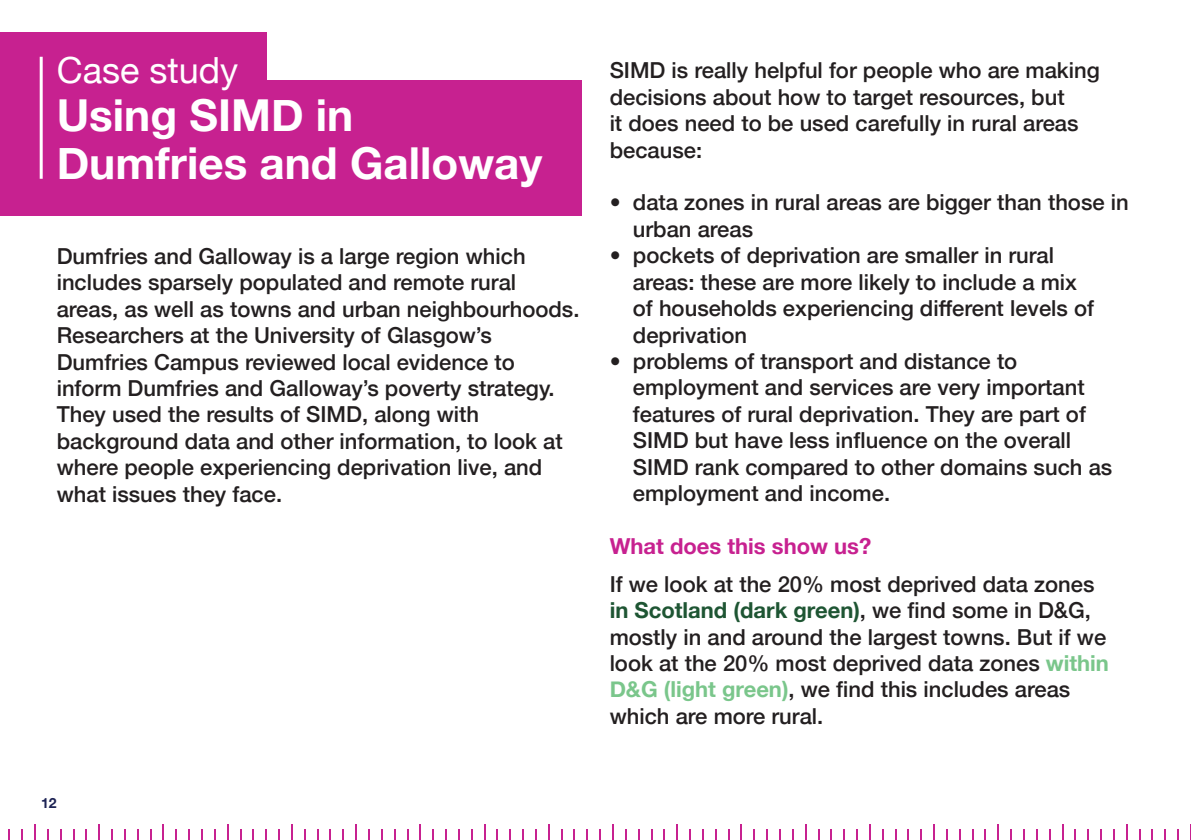
<style>
.page{position:relative;width:1191px;height:840px;background:#fff}
.page>*{position:absolute;margin:0;border:0;box-sizing:border-box;transform-origin:0 0}
.t1{font:700 44px/48px "Helvetica Neue";color:#fff}
.t2{font:36px "Helvetica Neue";color:#fff}
.t3{font:500 22px/26.4px "Helvetica Neue";color:#231f20}
.t4{font:700 22px "Helvetica Neue";color:#c72190}
.t5{font:700 14px "Helvetica Neue";color:#1d2354}
.s1{font-weight:700;color:#1e5533}
.s2{font-weight:700;color:#7ac68b}
</style>
<div class="page">
<svg style="left:124px;top:829px;width:2px;height:10px"></svg>
<svg style="left:1151px;top:829px;width:2px;height:10px"></svg>
<svg style="left:509px;top:829px;width:2px;height:10px"></svg>
<svg style="left:111px;top:829px;width:2px;height:10px"></svg>
<svg style="left:368px;top:829px;width:2px;height:10px"></svg>
<svg style="left:1010px;top:829px;width:2px;height:10px"></svg>
<svg style="left:496px;top:829px;width:2px;height:10px"></svg>
<svg style="left:137px;top:829px;width:2px;height:10px"></svg>
<svg style="left:1164px;top:829px;width:2px;height:10px"></svg>
<svg style="left:907px;top:829px;width:2px;height:10px"></svg>
<svg style="left:522px;top:829px;width:2px;height:10px"></svg>
<svg style="left:663px;top:829px;width:2px;height:10px"></svg>
<svg style="left:920px;top:829px;width:2px;height:10px"></svg>
<svg style="left:21px;top:829px;width:2px;height:10px"></svg>
<svg style="left:535px;top:829px;width:2px;height:10px"></svg>
<svg style="left:278px;top:829px;width:2px;height:10px"></svg>
<svg style="left:214px;top:829px;width:2px;height:10px"></svg>
<svg style="left:984px;top:829px;width:2px;height:10px"></svg>
<svg style="left:599px;top:829px;width:2px;height:10px"></svg>
<svg style="left:856px;top:829px;width:2px;height:10px"></svg>
<svg style="left:342px;top:829px;width:2px;height:10px"></svg>
<svg style="left:163px;top:824px;width:1px;height:15px"></svg>
<svg style="left:1190px;top:824px;width:1px;height:15px"></svg>
<svg style="left:676px;top:824px;width:2px;height:15px"></svg>
<svg style="left:933px;top:824px;width:2px;height:15px"></svg>
<svg style="left:419px;top:824px;width:2px;height:15px"></svg>
<svg style="left:34px;top:824px;width:2px;height:15px"></svg>
<svg style="left:1062px;top:824px;width:1px;height:15px"></svg>
<svg style="left:548px;top:824px;width:1px;height:15px"></svg>
<svg style="left:805px;top:824px;width:1px;height:15px"></svg>
<svg style="left:291px;top:824px;width:2px;height:15px"></svg>
<svg style="left:227px;top:824px;width:1px;height:15px"></svg>
<svg style="left:740px;top:824px;width:2px;height:15px"></svg>
<svg style="left:997px;top:824px;width:2px;height:15px"></svg>
<svg style="left:484px;top:824px;width:1px;height:15px"></svg>
<svg style="left:98px;top:824px;width:2px;height:15px"></svg>
<svg style="left:1126px;top:824px;width:1px;height:15px"></svg>
<svg style="left:612px;top:824px;width:2px;height:15px"></svg>
<svg style="left:869px;top:824px;width:1px;height:15px"></svg>
<svg style="left:355px;top:824px;width:2px;height:15px"></svg>
<svg style="left:188px;top:829px;width:2px;height:10px"></svg>
<svg style="left:445px;top:829px;width:2px;height:10px"></svg>
<svg style="left:1087px;top:829px;width:2px;height:10px"></svg>
<svg style="left:830px;top:829px;width:2px;height:10px"></svg>
<svg style="left:766px;top:829px;width:2px;height:10px"></svg>
<svg style="left:175px;top:829px;width:2px;height:10px"></svg>
<svg style="left:689px;top:829px;width:2px;height:10px"></svg>
<svg style="left:432px;top:829px;width:2px;height:10px"></svg>
<svg style="left:47px;top:829px;width:2px;height:10px"></svg>
<svg style="left:1074px;top:829px;width:2px;height:10px"></svg>
<svg style="left:753px;top:829px;width:2px;height:10px"></svg>
<svg style="left:201px;top:829px;width:2px;height:10px"></svg>
<svg style="left:458px;top:829px;width:2px;height:10px"></svg>
<svg style="left:586px;top:829px;width:2px;height:10px"></svg>
<svg style="left:843px;top:829px;width:2px;height:10px"></svg>
<svg style="left:265px;top:829px;width:2px;height:10px"></svg>
<div style="left:0;top:32px;width:266px;height:68px;background:#c72190"></div>
<div style="left:0;top:81px;width:581px;height:134px;background:#c72190"></div>
<hr style="left:40px;top:57px;width:3px;height:122px;background:#fff">
<p class="t2" style="left:57px;top:44px;width:183px">Case study</p>
<p class="t1" style="left:57px;top:92px;width:487px">Using SIMD in<br>Dumfries and Galloway</p>
<p class="t3" style="left:57px;top:241px;width:524px">Dumfries and Galloway is a large region which includes sparsely populated and remote rural areas, as well as towns and urban neighbourhoods.<br>Researchers at the University of Glasgow’s Dumfries Campus reviewed local evidence to inform Dumfries and Galloway’s poverty strategy.<br>They used the results of SIMD, along with background data and other information, to look at where people experiencing deprivation live, and what issues they face.</p>
<p class="t5" style="left:41px;top:791px;width:17px">12</p>
<p class="t3" style="left:609px;top:55px;width:491px">SIMD is really helpful for people who are making decisions about how to target resources, but<br>it does need to be used carefully in rural areas because:</p>
<p class="t3" style="left:633px;top:187px;width:497px;text-indent:-23px">• data zones in rural areas are bigger than those in urban areas</p>
<p class="t3" style="left:633px;top:240px;width:463px;text-indent:-23px">• pockets of deprivation are smaller in rural areas: these are more likely to include a mix of households experiencing different levels of deprivation</p>
<p class="t3" style="left:633px;top:346px;width:481px;text-indent:-23px">• problems of transport and distance to employment and services are very important features of rural deprivation. They are part of SIMD but have less influence on the overall SIMD rank compared to other domains such as employment and income.</p>
<p class="t4" style="left:609px;top:528px;width:263px">What does this show us?</p>
<p class="t3" style="left:609px;top:568px;width:501px">If we look at the 20% most deprived data zones <span class="s1">in Scotland (dark green)</span>, we find some in D&amp;G, mostly in and around the largest towns. But if we look at the 20% most deprived data zones <span class="s2">within D&amp;G (light green)</span>, we find this includes areas which are more rural.</p>
</div>
